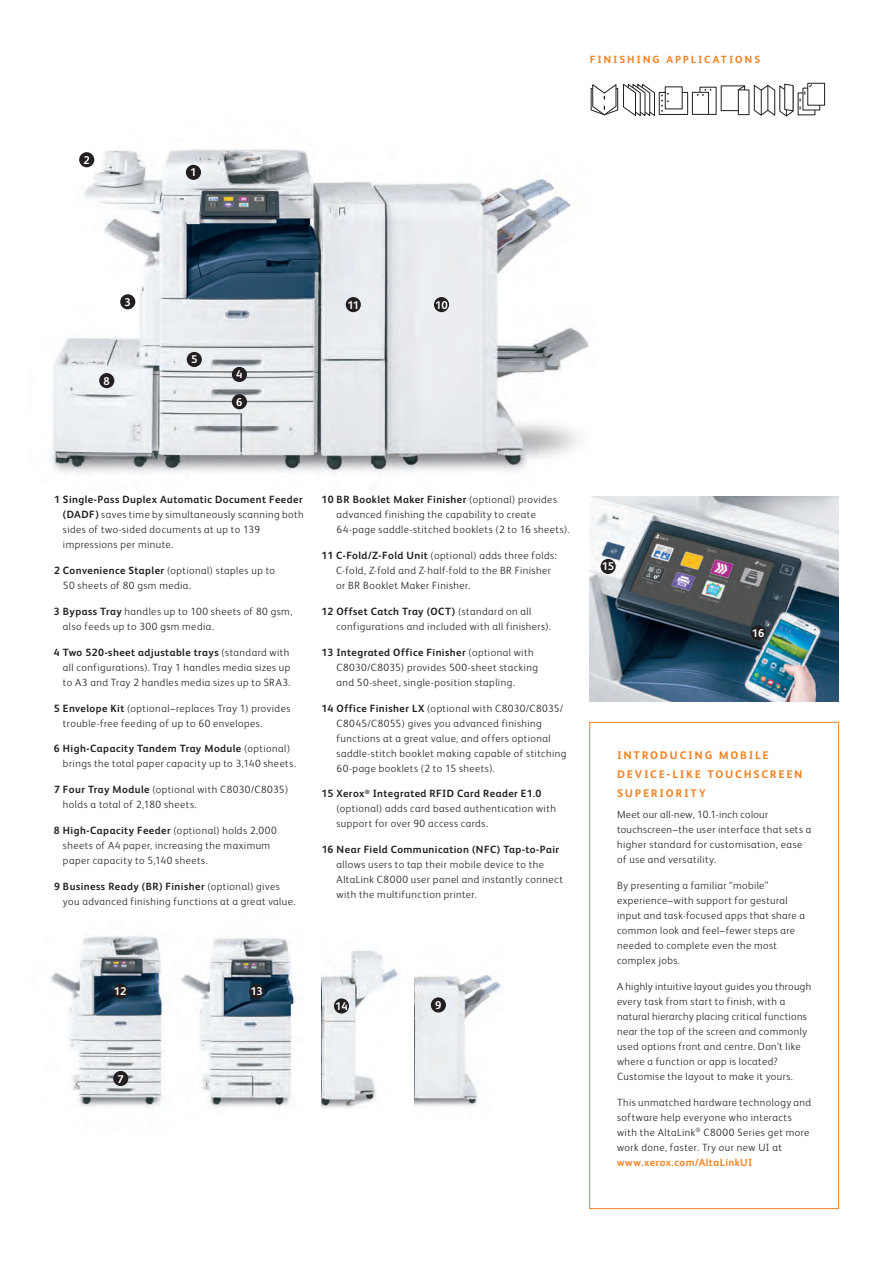
<style>
.page{position:relative;width:893px;height:1263px;background:#fff}
.page>*{position:absolute;margin:0;border:0;box-sizing:border-box;transform-origin:0 0}
.t1{font:700 12.75px/18.8px "Xerox Sans Expert";letter-spacing:.135em;color:#f58220}
.t2{font:700 12px "Xerox Sans Expert";letter-spacing:.155em;color:#f58220}
.t3{font:700 11.25px "Xerox Sans";letter-spacing:-.02em;color:#fff}
.t4{font:300 10.5px/15px "Xerox Sans";letter-spacing:.04em;color:#231f20}
.t5{font:700 10.5px "Xerox Sans";letter-spacing:.04em;color:#231f20}
.t6{font:700 10.5px "Xerox Sans";letter-spacing:.04em;color:#f58220}
.s1{font-weight:700}
</style>
<div class="page">
<img style="left:50px;top:934px;width:115px;height:175px">
<div style="left:113px;top:984px;width:15px;height:15px;background:#231f20;border-radius:50%"></div>
<div style="left:113px;top:1071px;width:15px;height:15px;background:#231f20;border-radius:50%"></div>
<img style="left:322px;top:950px;width:78px;height:159px">
<div style="left:334px;top:998px;width:15px;height:15px;background:#231f20;border-radius:50%"></div>
<img style="left:180px;top:937px;width:117px;height:171px">
<div style="left:249px;top:984px;width:15px;height:15px;background:#231f20;border-radius:50%"></div>
<img style="left:51px;top:149px;width:539px;height:325px">
<div style="left:186px;top:165px;width:15px;height:15px;background:#231f20;border-radius:50%"></div>
<div style="left:79px;top:152px;width:15px;height:15px;background:#231f20;border-radius:50%"></div>
<div style="left:120px;top:294px;width:15px;height:15px;background:#231f20;border-radius:50%"></div>
<div style="left:232px;top:367px;width:15px;height:15px;background:#231f20;border-radius:50%"></div>
<div style="left:232px;top:394px;width:15px;height:15px;background:#231f20;border-radius:50%"></div>
<div style="left:187px;top:352px;width:15px;height:15px;background:#231f20;border-radius:50%"></div>
<div style="left:434px;top:297px;width:15px;height:15px;background:#231f20;border-radius:50%"></div>
<div style="left:346px;top:297px;width:15px;height:15px;background:#231f20;border-radius:50%"></div>
<div style="left:99px;top:373px;width:15px;height:15px;background:#231f20;border-radius:50%"></div>
<img style="left:589px;top:496px;width:250px;height:205px">
<div style="left:751px;top:625px;width:15px;height:15px;background:#231f20;border-radius:50%"></div>
<div style="left:601px;top:559px;width:15px;height:15px;background:#231f20;border-radius:50%"></div>
<div style="left:589px;top:722px;width:250px;height:487px;border:1px solid #f58220"></div>
<div style="left:798px;top:93px;width:17px;height:22px;border:1px solid #231f20"></div>
<div style="left:803px;top:88px;width:17px;height:22px;background:#fff"></div>
<div style="left:802px;top:88px;width:18px;height:22px;border:1px solid #231f20"></div>
<div style="left:808px;top:83px;width:17px;height:22px;background:#fff"></div>
<div style="left:807px;top:83px;width:18px;height:23px;border:1px solid #231f20"></div>
<svg style="left:753px;top:83px;width:60px;height:34px"></svg>
<div style="left:721px;top:85px;width:24px;height:26px;border:1px solid #231f20"></div>
<div style="left:738px;top:90px;width:11px;height:25px;background:#fff"></div>
<div style="left:738px;top:89px;width:11px;height:26px;border:1px solid #231f20"></div>
<svg style="left:737px;top:85px;width:9px;height:6px"></svg>
<div style="left:692px;top:92px;width:17px;height:23px;border:1px solid #231f20"></div>
<svg style="left:697px;top:89px;width:14px;height:7px"></svg>
<svg style="left:590px;top:84px;width:98px;height:32px"></svg>
<img style="left:414px;top:975px;width:89px;height:131px">
<div style="left:431px;top:997px;width:15px;height:15px;background:#231f20;border-radius:50%"></div>
<p class="t3" style="left:84px;top:152px;width:8px">2</p>
<p class="t3" style="left:190px;top:165px;width:8px">1</p>
<p class="t2" style="left:590px;top:55px;width:172px">FINISHING APPLICATIONS</p>
<p class="t3" style="left:125px;top:294px;width:8px">3</p>
<p class="t3" style="left:104px;top:373px;width:8px">8</p>
<p class="t3" style="left:191px;top:352px;width:8px">5</p>
<p class="t3" style="left:236px;top:367px;width:8px">4</p>
<p class="t3" style="left:236px;top:394px;width:8px">6</p>
<p class="t3" style="left:347px;top:297px;width:13px">11</p>
<p class="t3" style="left:435px;top:297px;width:14px">10</p>
<p class="t4" style="left:63px;top:492px;width:242px;text-indent:-9px"><span class="s1">1 Single-Pass Duplex Automatic Document Feeder (DADF)</span> saves time by simultaneously scanning both sides of two-sided documents at up to 139 impressions per minute.</p>
<p class="t4" style="left:63px;top:562px;width:214px;text-indent:-9px"><span class="s1">2 Convenience Stapler</span> (optional) staples up to<br>50 sheets of 80 gsm media.</p>
<p class="t4" style="left:63px;top:603px;width:231px;text-indent:-9px"><span class="s1">3 Bypass Tray</span> handles up to 100 sheets of 80 gsm, also feeds up to 300 gsm media.</p>
<p class="t4" style="left:63px;top:644px;width:229px;text-align:justify;text-indent:-9px"><span class="s1">4 Two 520-sheet adjustable trays</span> (standard with all configurations). Tray 1 handles media sizes up to A3 and Tray 2 handles media sizes up to SRA3.</p>
<p class="t4" style="left:63px;top:700px;width:229px;text-indent:-9px"><span class="s1">5 Envelope Kit</span> (optional–replaces Tray 1) provides trouble-free feeding of up to 60 envelopes.</p>
<p class="t4" style="left:63px;top:741px;width:235px;text-indent:-9px"><span class="s1">6 High-Capacity Tandem Tray Module</span> (optional) brings the total paper capacity up to 3,140 sheets.</p>
<p class="t4" style="left:63px;top:782px;width:227px;text-indent:-9px"><span class="s1">7 Four Tray Module</span> (optional with C8030/C8035) holds a total of 2,180 sheets.</p>
<p class="t4" style="left:63px;top:822px;width:215px;text-indent:-9px"><span class="s1">8 High-Capacity Feeder</span> (optional) holds 2,000 sheets of A4 paper, increasing the maximum paper capacity to 5,140 sheets.</p>
<p class="t4" style="left:63px;top:878px;width:234px;text-indent:-9px"><span class="s1">9 Business Ready (BR) Finisher</span> (optional) gives you advanced finishing functions at a great value.</p>
<p class="t4" style="left:337px;top:492px;width:234px;text-indent:-15px"><span class="s1">10 BR Booklet Maker Finisher</span> (optional) provides advanced finishing the capability to create<br>64-page saddle-stitched booklets (2 to 16 sheets).</p>
<p class="t4" style="left:336px;top:548px;width:222px;text-indent:-15px"><span class="s1">11 C-Fold/Z-Fold Unit</span> (optional) adds three folds:<br>C-fold, Z-fold and Z-half-fold to the BR Finisher or BR Booklet Maker Finisher.</p>
<p class="t4" style="left:336px;top:603px;width:216px;text-indent:-15px"><span class="s1">12 Offset Catch Tray (OCT)</span> (standard on all configurations and included with all finishers).</p>
<p class="t4" style="left:336px;top:644px;width:203px;text-indent:-15px"><span class="s1">13 Integrated Office Finisher</span> (optional with<br>C8030/C8035) provides 500-sheet stacking and 50-sheet, single-position stapling.</p>
<p class="t4" style="left:336px;top:700px;width:232px;text-indent:-15px"><span class="s1">14 Office Finisher LX</span> (optional with C8030/C8035/ C8045/C8055) gives you advanced finishing functions at a great value, and offers optional saddle-stitch booklet making capable of stitching 60-page booklets (2 to 15 sheets).</p>
<p class="t4" style="left:336px;top:786px;width:221px;text-indent:-15px"><span class="s1">15 Xerox</span><sup>®</sup> <span class="s1">Integrated RFID Card Reader E1.0 </span>(optional) adds card based authentication with support for over 90 access cards.</p>
<p class="t5" style="left:322px;top:842px;width:239px">16 Near Field Communication (NFC) Tap-to-Pair</p>
<p class="t4" style="left:337px;top:856px;width:228px">allows users to tap their mobile device to the<br>AltaLink C8000 user panel and instantly connect with the multifunction printer.</p>
<p class="t3" style="left:114px;top:984px;width:14px">12</p>
<p class="t3" style="left:118px;top:1071px;width:8px">7</p>
<p class="t3" style="left:250px;top:984px;width:14px">13</p>
<p class="t3" style="left:335px;top:998px;width:14px">14</p>
<p class="t3" style="left:435px;top:997px;width:8px">9</p>
<p class="t3" style="left:602px;top:559px;width:14px">15</p>
<p class="t3" style="left:752px;top:625px;width:14px">16</p>
<p class="t1" style="left:617px;top:747px;width:187px">INTRODUCING MOBILE<br>DEVICE-LIKE TOUCHSCREEN<br>SUPERIORITY</p>
<p class="t4" style="left:617px;top:807px;width:196px">Meet our all-new, 10.1-inch colour touchscreen–the user interface that sets a higher standard for customisation, ease of use and versatility.</p>
<p class="t4" style="left:617px;top:878px;width:189px">By presenting a familiar “mobile” experience–with support for gestural input and task-focused apps that share a common look and feel–fewer steps are needed to complete even the most complex jobs.</p>
<p class="t4" style="left:617px;top:978px;width:196px">A highly intuitive layout guides you through every task from start to finish, with a natural hierarchy placing critical functions near the top of the screen and commonly used options front and centre. Don’t like where a function or app is located?<br>Customise the layout to make it yours.</p>
<p class="t4" style="left:617px;top:1094px;width:196px">This unmatched hardware technology and software help everyone who interacts with the AltaLink<sup>®</sup> C8000 Series get more work done, faster. Try our new UI at</p>
<p class="t6" style="left:617px;top:1155px;width:137px">www.xerox.com/AltaLinkUI</p>
</div>
